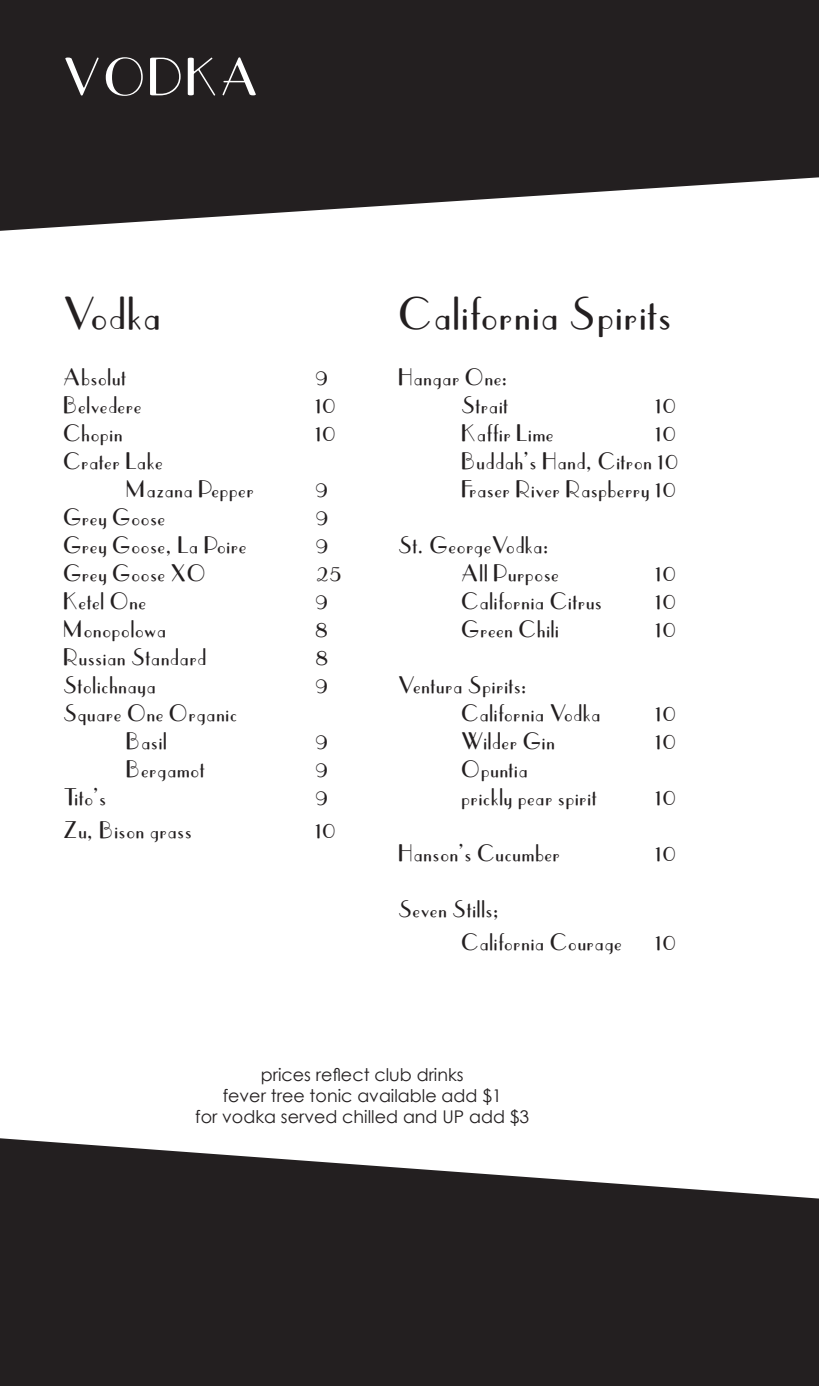
<style>
.page{position:relative;width:819px;height:1386px;background:#fff}
.page>*{position:absolute;margin:0;border:0;box-sizing:border-box;transform-origin:0 0}
.t1{font:54.95px "Parisian";color:#fff}
.t2{font:47.25px "Parisian";color:#231f20}
.t3{font:24.5px "Parisian";color:#231f20}
.t4{font:17.5px "Century Gothic";color:#231f20}
</style>
<div class="page">
<svg style="left:0;top:1138px;width:819px;height:248px;background:#3e3a3b"></svg>
<svg style="left:0;top:0;width:819px;height:231px;background:#3c393a"></svg>
<p class="t1" style="left:63px;top:50px;width:199px">VODKA</p>
<p class="t2" style="left:63px;top:290px;width:100px">Vodka</p>
<p class="t3" style="left:63px;top:365px;width:65px">Absolut</p>
<p class="t3" style="left:315px;top:365px;width:15px">9</p>
<p class="t3" style="left:63px;top:393px;width:80px">Belvedere</p>
<p class="t3" style="left:315px;top:393px;width:24px">10</p>
<p class="t3" style="left:63px;top:421px;width:62px">Chopin</p>
<p class="t3" style="left:315px;top:421px;width:24px">10</p>
<p class="t3" style="left:63px;top:449px;width:102px">Crater Lake</p>
<p class="t3" style="left:126px;top:477px;width:130px">Mazana Pepper</p>
<p class="t3" style="left:315px;top:477px;width:15px">9</p>
<p class="t3" style="left:63px;top:505px;width:104px">Grey Goose</p>
<p class="t3" style="left:315px;top:505px;width:15px">9</p>
<p class="t3" style="left:63px;top:533px;width:185px">Grey Goose, La Poire</p>
<p class="t3" style="left:315px;top:533px;width:15px">9</p>
<p class="t3" style="left:63px;top:561px;width:145px">Grey Goose XO</p>
<p class="t3" style="left:315px;top:561px;width:29px">25</p>
<p class="t3" style="left:63px;top:589px;width:85px">Ketel One</p>
<p class="t3" style="left:315px;top:589px;width:15px">9</p>
<p class="t3" style="left:63px;top:617px;width:105px">Monopolowa</p>
<p class="t3" style="left:315px;top:617px;width:15px">8</p>
<p class="t3" style="left:63px;top:645px;width:145px">Russian Standard</p>
<p class="t3" style="left:315px;top:645px;width:15px">8</p>
<p class="t3" style="left:63px;top:673px;width:95px">Stolichnaya</p>
<p class="t3" style="left:315px;top:673px;width:15px">9</p>
<p class="t3" style="left:63px;top:701px;width:176px">Square One Organic</p>
<p class="t3" style="left:126px;top:729px;width:43px">Basil</p>
<p class="t3" style="left:315px;top:729px;width:15px">9</p>
<p class="t3" style="left:126px;top:757px;width:81px">Bergamot</p>
<p class="t3" style="left:315px;top:757px;width:15px">9</p>
<p class="t3" style="left:63px;top:785px;width:45px">Tito’s</p>
<p class="t3" style="left:315px;top:785px;width:15px">9</p>
<p class="t3" style="left:63px;top:818px;width:131px">Zu, Bison grass</p>
<p class="t3" style="left:315px;top:818px;width:24px">10</p>
<p class="t2" style="left:398px;top:290px;width:276px">California Spirits</p>
<p class="t3" style="left:398px;top:365px;width:112px">Hangar One:</p>
<p class="t3" style="left:461px;top:393px;width:49px">Strait</p>
<p class="t3" style="left:655px;top:393px;width:24px">10</p>
<p class="t3" style="left:461px;top:421px;width:94px">Kaffir Lime</p>
<p class="t3" style="left:655px;top:421px;width:24px">10</p>
<p class="t3" style="left:461px;top:449px;width:220px">Buddah’s Hand, Citron 10</p>
<p class="t3" style="left:461px;top:477px;width:218px">Fraser River Raspberry 10</p>
<p class="t3" style="left:398px;top:533px;width:153px">St. GeorgeVodka:</p>
<p class="t3" style="left:461px;top:561px;width:100px">All Purpose</p>
<p class="t3" style="left:655px;top:561px;width:24px">10</p>
<p class="t3" style="left:461px;top:589px;width:143px">California Citrus</p>
<p class="t3" style="left:655px;top:589px;width:24px">10</p>
<p class="t3" style="left:461px;top:617px;width:100px">Green Chili</p>
<p class="t3" style="left:655px;top:617px;width:24px">10</p>
<p class="t3" style="left:398px;top:673px;width:131px">Ventura Spirits:</p>
<p class="t3" style="left:461px;top:701px;width:141px">California Vodka</p>
<p class="t3" style="left:655px;top:701px;width:24px">10</p>
<p class="t3" style="left:461px;top:729px;width:96px">Wilder Gin</p>
<p class="t3" style="left:655px;top:729px;width:24px">10</p>
<p class="t3" style="left:461px;top:757px;width:69px">Opuntia</p>
<p class="t3" style="left:461px;top:785px;width:137px">prickly pear spirit</p>
<p class="t3" style="left:655px;top:785px;width:24px">10</p>
<p class="t3" style="left:398px;top:841px;width:164px">Hanson’s Cucumber</p>
<p class="t3" style="left:655px;top:841px;width:24px">10</p>
<p class="t3" style="left:398px;top:897px;width:103px">Seven Stills;</p>
<p class="t3" style="left:461px;top:930px;width:163px">California Courage</p>
<p class="t3" style="left:655px;top:930px;width:24px">10</p>
<p class="t4" style="left:261px;top:1062px;width:204px">prices reflect club drinks</p>
<p class="t4" style="left:223px;top:1083px;width:280px">fever tree tonic available add $1</p>
<p class="t4" style="left:195px;top:1104px;width:336px">for vodka served chilled and UP add $3</p>
</div>
